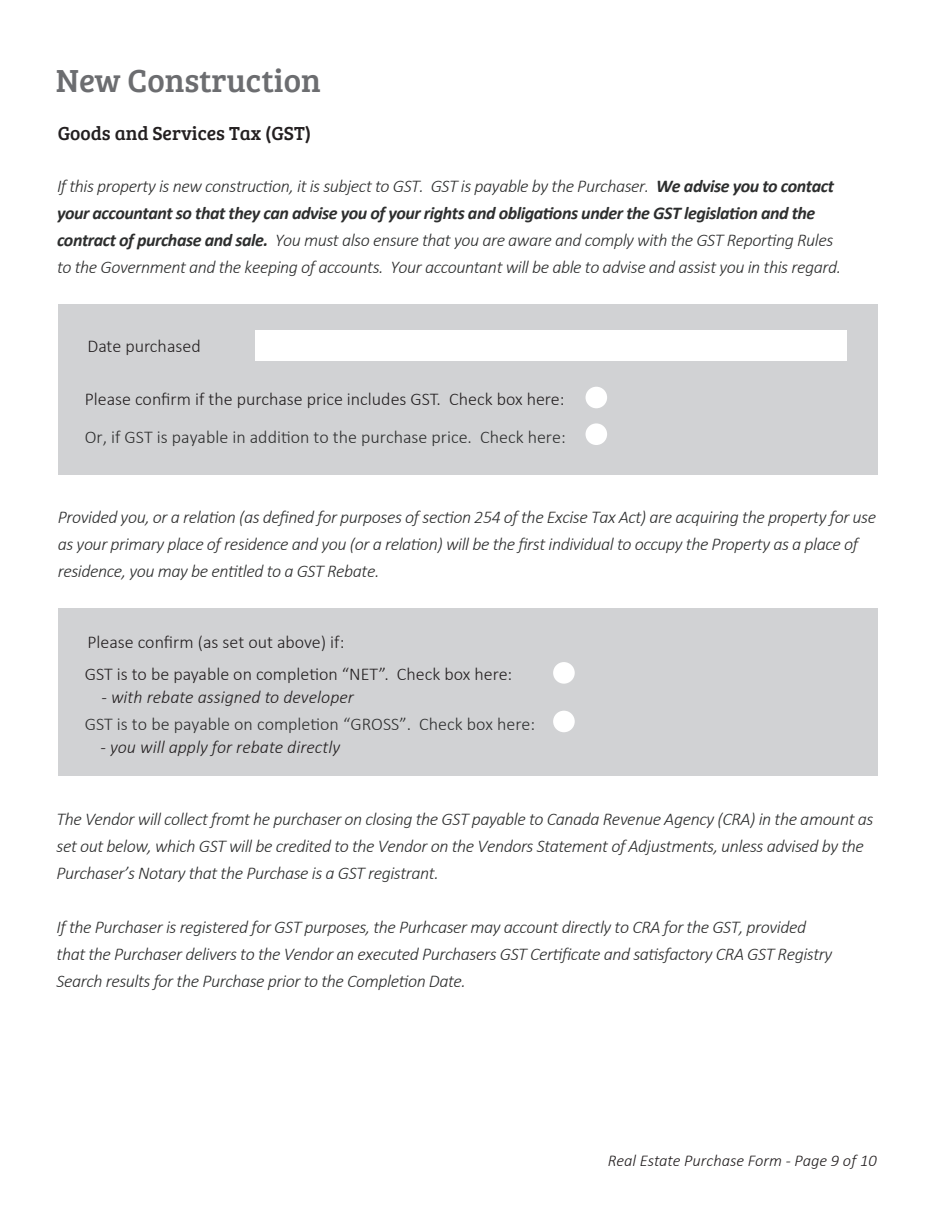
<style>
.page{position:relative;width:945px;height:1215px;background:#fff}
.page>*{position:absolute;margin:0;border:0;box-sizing:border-box;transform-origin:0 0}
.t1{font:33px "Bree Serif";color:#6c6d70}
.t2{font:19.5px "Bree Serif";color:#231f20}
.t3{font:italic 300 18px/27px "Calibri";letter-spacing:-.025em;color:#2d2e2e}
.t4{font:300 18px/32.1px "Calibri";color:#231f20}
.t5{font:300 18px "Calibri";color:#2d2e2e}
.t6{font:italic 300 18px "Calibri";color:#231f20}
.t7{font:italic 300 16.5px "Calibri";color:#231f20}
.s1{font-weight:700}
</style>
<div class="page">
<div style="left:58px;top:304px;width:819px;height:171px;background:#d1d2d4"></div>
<div style="left:255px;top:330px;width:592px;height:30px;background:#fff"></div>
<div style="left:586px;top:387px;width:21px;height:21px;background:#fff;border-radius:50%"></div>
<div style="left:586px;top:423px;width:21px;height:22px;background:#fff;border-radius:50%"></div>
<div style="left:58px;top:608px;width:819px;height:168px;background:#d1d2d4"></div>
<div style="left:553px;top:662px;width:22px;height:22px;background:#fff;border-radius:50%"></div>
<div style="left:553px;top:711px;width:22px;height:21px;background:#fff;border-radius:50%"></div>
<h1 class="t1" style="left:56px;top:56px;width:267px">New Construction</h1>
<p class="t2" style="left:58px;top:119px;width:255px">Goods and Services Tax (GST)</p>
<p class="t3" style="left:57px;top:172px;width:786px">If this property is new construction, it is subject to GST. GST is payable by the Purchaser. <span class="s1">We advise you to contact your accountant so that they can advise you of your rights and obligations under the GST legislation and the contract of purchase and sale.</span> You must also ensure that you are aware and comply with the GST Reporting Rules to the Government and the keeping of accounts. Your accountant will be able to advise and assist you in this regard.</p>
<p class="t4" style="left:87px;top:330px;width:115px">Date purchased</p>
<p class="t4" style="left:85px;top:382px;width:481px">Please confirm if the purchase price includes GST. Check box here:</p>
<p class="t5" style="left:85px;top:426px;width:483px">Or, if GST is payable in addition to the purchase price. Check here:</p>
<p class="t3" style="left:58px;top:504px;width:820px">Provided you, or a relation (as defined for purposes of section 254 of the Excise Tax Act) are acquiring the property for use as your primary place of residence and you (or a relation) will be the first individual to occupy the Property as a place of residence, you may be entitled to a GST Rebate.</p>
<p class="t4" style="left:85px;top:626px;width:429px">Please confirm (as set out above) if:<br>GST is to be payable on completion “NET”. Check box here:</p>
<p class="t5" style="left:85px;top:713px;width:452px">GST is to be payable on completion “GROSS”. Check box here:</p>
<p class="t6" style="left:101px;top:686px;width:254px">- with rebate assigned to developer</p>
<p class="t6" style="left:100px;top:736px;width:241px">- you will apply for rebate directly</p>
<p class="t3" style="left:57px;top:806px;width:818px">The Vendor will collect fromt he purchaser on closing the GST payable to Canada Revenue Agency (CRA) in the amount as set out below, which GST will be credited to the Vendor on the Vendors Statement of Adjustments, unless advised by the<br>Purchaser’s Notary that the Purchase is a GST registrant.</p>
<p class="t3" style="left:57px;top:914px;width:777px">If the Purchaser is registered for GST purposes, the Purhcaser may account directly to CRA for the GST, provided that the Purchaser delivers to the Vendor an executed Purchasers GST Certificate and satisfactory CRA GST Registry<br>Search results for the Purchase prior to the Completion Date.</p>
<p class="t7" style="left:608px;top:1151px;width:270px">Real Estate Purchase Form - Page 9 of 10</p>
</div>
